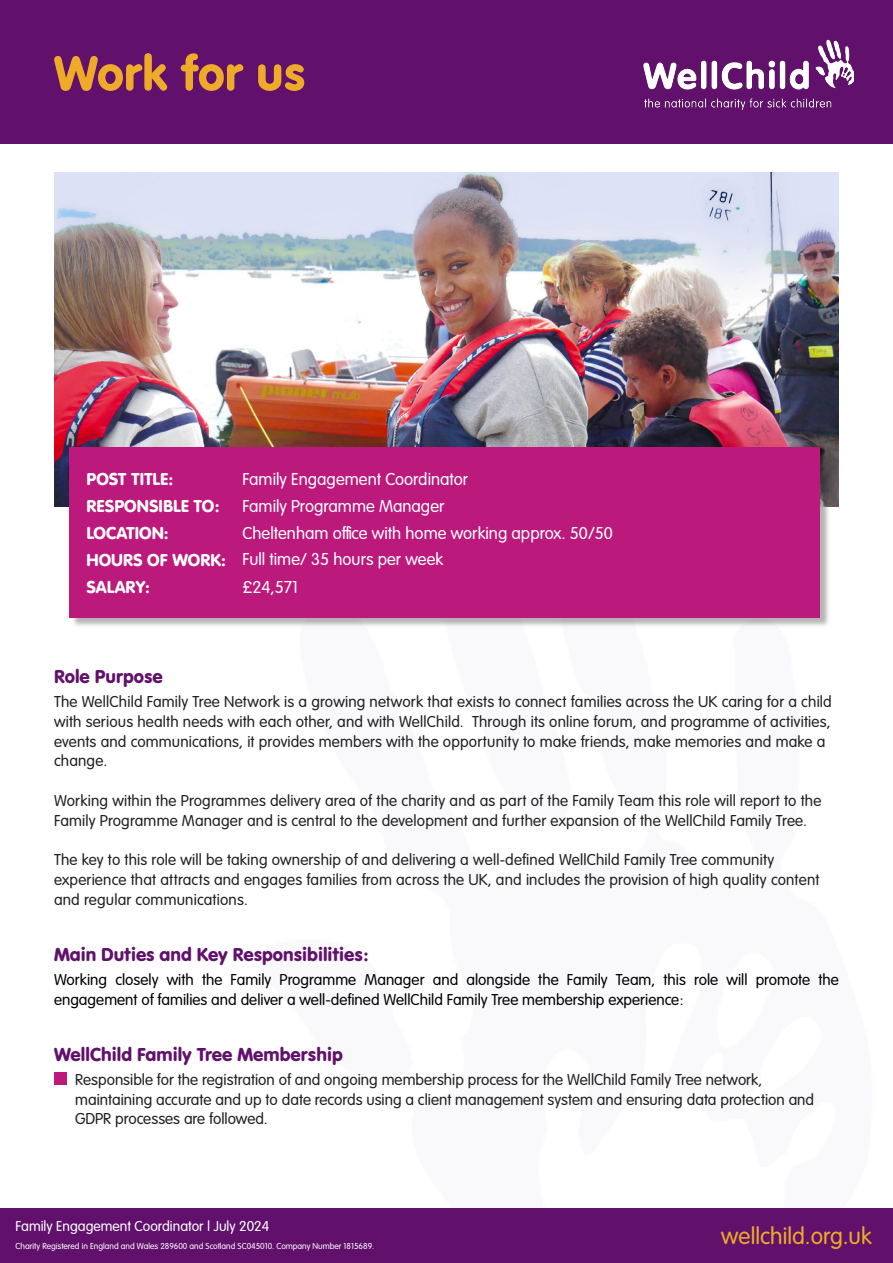
<style>
.page{position:relative;width:893px;height:1263px;background:#fff}
.page>*{position:absolute;margin:0;border:0;box-sizing:border-box;transform-origin:0 0}
.t1{font:50.85px "VAG Rundschrift D";color:#eeaa28}
.t2{font:300 24.75px "VAG Rundschrift D";color:#eeaa28}
.t3{font:19.5px "VAG Rundschrift D";color:#61116c}
.t4{font:300 18px/27.2px "VAG Rundschrift D";color:#fff}
.t5{font:18px "VAG Rundschrift D";color:#fff}
.t6{font:300 16.5px/19.8px "VAG Rundschrift D";letter-spacing:.01em;color:#231f20}
.t7{font:300 16.5px/19.8px "VAG Rundschrift D";color:#000001}
.t8{font:300 15px "VAG Rundschrift D";color:#fff}
.t9{font:300 9px "VAG Rundschrift D";color:#fff}
</style>
<div class="page">
<img style="left:54px;top:172px;width:785px;height:334px">
<div style="left:0;top:0;width:893px;height:144px;background:#61116c"></div>
<div style="left:0;top:1209px;width:893px;height:54px;background:#61116c"></div>
<div style="left:71px;top:448px;width:759px;height:180px;background:#231f20;opacity:.33"></div>
<div style="left:69px;top:447px;width:751px;height:170px;background:#bc197c"></div>
<div style="left:54px;top:1072px;width:12px;height:12px;background:#bc197c"></div>
<img style="left:643px;top:39px;width:210px;height:70px">
<p class="t1" style="left:54px;top:43px;width:253px">Work for us</p>
<p class="t5" style="left:86px;top:468px;width:88px">POST TITLE:</p>
<p class="t4" style="left:242px;top:465px;width:227px">Family Engagement Coordinator</p>
<p class="t5" style="left:86px;top:495px;width:135px">RESPONSIBLE TO:</p>
<p class="t4" style="left:242px;top:492px;width:204px">Family Programme Manager</p>
<p class="t5" style="left:86px;top:522px;width:84px">LOCATION:</p>
<p class="t4" style="left:242px;top:519px;width:372px">Cheltenham office with home working approx. 50/50</p>
<p class="t5" style="left:86px;top:549px;width:141px">HOURS OF WORK:</p>
<p class="t5" style="left:86px;top:576px;width:65px">SALARY:</p>
<p class="t4" style="left:242px;top:546px;width:202px">Full time/ 35 hours per week £24,571</p>
<p class="t3" style="left:54px;top:665px;width:110px">Role Purpose</p>
<p class="t6" style="left:54px;top:692px;width:779px">The WellChild Family Tree Network is a growing network that exists to connect families across the UK caring for a child with serious health needs with each other, and with WellChild. Through its online forum, and programme of activities, events and communications, it provides members with the opportunity to make friends, make memories and make a change.</p>
<p class="t6" style="left:54px;top:791px;width:769px">Working within the Programmes delivery area of the charity and as part of the Family Team this role will report to the<br>Family Programme Manager and is central to the development and further expansion of the WellChild Family Tree.</p>
<p class="t6" style="left:54px;top:850px;width:767px">The key to this role will be taking ownership of and delivering a well-defined WellChild Family Tree community experience that attracts and engages families from across the UK, and includes the provision of high quality content and regular communications.</p>
<p class="t3" style="left:54px;top:943px;width:316px">Main Duties and Key Responsibilities:</p>
<p class="t7" style="left:54px;top:970px;width:786px">Working closely with the Family Programme Manager and alongside the Family Team, this role will promote the engagement of families and deliver a well-defined WellChild Family Tree membership experience:</p>
<p class="t3" style="left:54px;top:1043px;width:290px">WellChild Family Tree Membership</p>
<p class="t6" style="left:75px;top:1070px;width:740px">Responsible for the registration of and ongoing membership process for the WellChild Family Tree network, maintaining accurate and up to date records using a client management system and ensuring data protection and<br>GDPR processes are followed.</p>
<p class="t8" style="left:16px;top:1218px;width:255px">Family Engagement Coordinator | July 2024</p>
<p class="t9" style="left:16px;top:1241px;width:360px">Charity Registered in England and Wales 289600 and Scotland SC045010. Company Number 1815689.</p>
<p class="t2" style="left:721px;top:1222px;width:152px">wellchild.org.uk</p>
</div>
